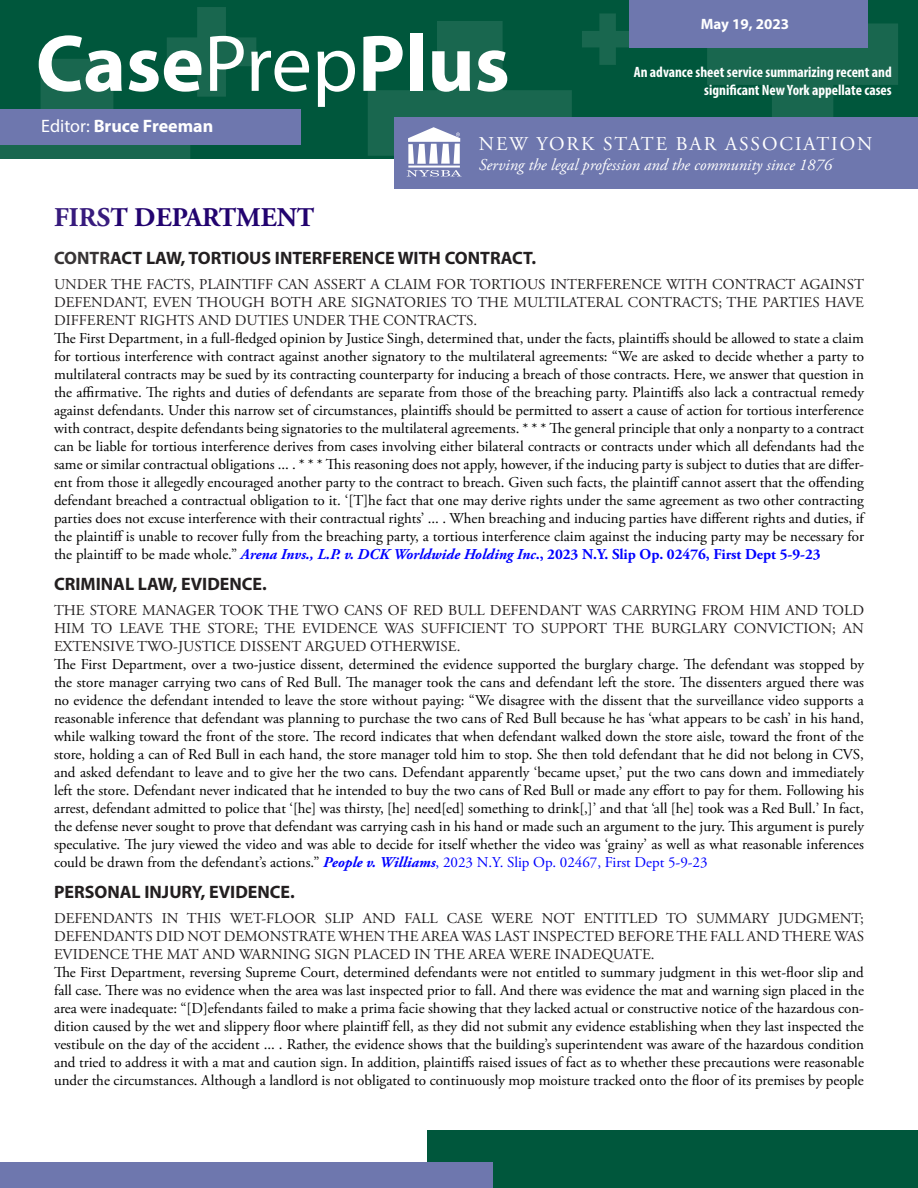
<style>
.page{position:relative;width:918px;height:1188px;background:#fff}
.page>*{position:absolute;margin:0;border:0;box-sizing:border-box;transform-origin:0 0}
.t1{font:700 81px "Myriad Pro";color:#fff}
.department{font:700 27px "Adobe Garamond Pro";color:#22036f}
.t2{font:19.5px "Adobe Garamond Pro";letter-spacing:.1em;color:#fff}
.area_of_law{font:700 18px "Myriad Pro";color:#231f20}
.t3{font:700 18px "Myriad Pro";color:#fff}
.t4{font:italic 16.5px "Adobe Garamond Pro";color:#fff}
.Body_Copy{font:15px/18px "Adobe Garamond Pro";color:#000;text-align:justify}
.Body_Copy-2{font:15px/18px "Adobe Garamond Pro";color:#231f20;text-align:justify}
.Body_Copy-3{font:700 condensed 15px/18px "Myriad Pro";color:#fff;text-align:right}
.t5{font:700 15px "Myriad Pro";color:#fff}
.s1{font-weight:400}
.s2{font-weight:700;font-style:italic;color:#00f}
.s3{font-weight:700;color:#00f}
.s4{color:#00f}
</style>
<div class="page">
<div style="left:0;top:1px;width:918px;height:158px;background:#00573c"></div>
<svg style="left:582px;top:13px;width:51px;height:52px"></svg>
<svg style="left:0;top:7px;width:256px;height:152px"></svg>
<svg style="left:707px;top:0;width:191px;height:117px"></svg>
<div style="left:395px;top:117px;width:523px;height:72px;background:#6e77ae"></div>
<div style="left:629px;top:0;width:239px;height:47px;background:#6e77ae"></div>
<div style="left:0;top:110px;width:300px;height:35px;background:#6e77ae"></div>
<svg style="left:368px;top:21px;width:204px;height:168px"></svg>
<div style="left:428px;top:1131px;width:490px;height:57px;background:#00573c"></div>
<div style="left:0;top:1162px;width:493px;height:26px;background:#6e77ae"></div>
<p class="t5" style="left:701px;top:14px;width:90px">May 19, 2023</p>
<p class="Body_Copy-3" style="left:634px;top:63px;width:259px">An advance sheet service summarizing recent and significant New York appellate cases</p>
<p class="t1" style="left:36px;top:11px;width:475px">Case<span class="s1">Prep</span>Plus</p>
<p class="t2" style="left:479px;top:133px;width:395px">NEW YORK STATE BAR ASSOCIATION</p>
<p class="t4" style="left:479px;top:155px;width:355px">Serving the legal profession and the community since 1876</p>
<p class="t3" style="left:41px;top:114px;width:174px"><span class="s1">Editor:</span> Bruce Freeman</p>
<p class="department" style="left:54px;top:201px;width:262px">FIRST DEPARTMENT</p>
<p class="area_of_law" style="left:54px;top:246px;width:484px">CONTRACT LAW, TORTIOUS INTERFERENCE WITH CONTRACT.</p>
<p class="Body_Copy-2" style="left:54px;top:276px;width:812px">UNDER THE FACTS, PLAINTIFF CAN ASSERT A CLAIM FOR TORTIOUS INTERFERENCE WITH CONTRACT AGAINST DEFENDANT, EVEN THOUGH BOTH ARE SIGNATORIES TO THE MULTILATERAL CONTRACTS; THE PARTIES HAVE DIFFERENT RIGHTS AND DUTIES UNDER THE CONTRACTS.</p>
<p class="Body_Copy" style="left:54px;top:330px;width:812px">The First Department, in a full-fledged opinion by Justice Singh, determined that, under the facts, plaintiffs should be allowed to state a claim for tortious interference with contract against another signatory to the multilateral agreements: “We are asked to decide whether a party to multilateral contracts may be sued by its contracting counterparty for inducing a breach of those contracts. Here, we answer that question in the affirmative. The rights and duties of defendants are separate from those of the breaching party. Plaintiffs also lack a contractual remedy against defendants. Under this narrow set of circumstances, plaintiffs should be permitted to assert a cause of action for tortious interference with contract, despite defendants being signatories to the multilateral agreements. * * * The general principle that only a nonparty to a contract can be liable for tortious interference derives from cases involving either bilateral contracts or contracts under which all defendants had the same or similar contractual obligations ... . * * * This reasoning does not apply, however, if the inducing party is subject to duties that are differ&shy;ent from those it allegedly encouraged another party to the contract to breach. Given such facts, the plaintiff cannot assert that the offending defendant breached a contractual obligation to it. ‘[T]he fact that one may derive rights under the same agreement as two other contracting parties does not excuse interference with their contractual rights’ ... . When breaching and inducing parties have different rights and duties, if the plaintiff is unable to recover fully from the breaching party, a tortious interference claim against the inducing party may be necessary for the plaintiff to be made whole.” <span class="s2">Arena Invs., L.P. v. DCK Worldwide Holding Inc</span><span class="s3">., 2023 N.Y. Slip Op. 02476, First Dept 5-9-23</span></p>
<p class="area_of_law" style="left:54px;top:572px;width:214px">CRIMINAL LAW, EVIDENCE.</p>
<p class="Body_Copy-2" style="left:54px;top:602px;width:812px">THE STORE MANAGER TOOK THE TWO CANS OF RED BULL DEFENDANT WAS CARRYING FROM HIM AND TOLD HIM TO LEAVE THE STORE; THE EVIDENCE WAS SUFFICIENT TO SUPPORT THE BURGLARY CONVICTION; AN EXTENSIVE TWO-JUSTICE DISSENT ARGUED OTHERWISE.</p>
<p class="Body_Copy" style="left:54px;top:656px;width:812px">The First Department, over a two-justice dissent, determined the evidence supported the burglary charge. The defendant was stopped by the store manager carrying two cans of Red Bull. The manager took the cans and defendant left the store. The dissenters argued there was no evidence the defendant intended to leave the store without paying: “We disagree with the dissent that the surveillance video supports a reasonable inference that defendant was planning to purchase the two cans of Red Bull because he has ‘what appears to be cash’ in his hand, while walking toward the front of the store. The record indicates that when defendant walked down the store aisle, toward the front of the store, holding a can of Red Bull in each hand, the store manager told him to stop. She then told defendant that he did not belong in CVS, and asked defendant to leave and to give her the two cans. Defendant apparently ‘became upset,’ put the two cans down and immediately left the store. Defendant never indicated that he intended to buy the two cans of Red Bull or made any effort to pay for them. Following his arrest, defendant admitted to police that ‘[he] was thirsty, [he] need[ed] something to drink[,]’ and that ‘all [he] took was a Red Bull.’ In fact, the defense never sought to prove that defendant was carrying cash in his hand or made such an argument to the jury. This argument is purely speculative. The jury viewed the video and was able to decide for itself whether the video was ‘grainy’ as well as what reasonable inferences could be drawn from the defendant’s actions.” <span class="s2">People v. Williams</span><span class="s4">, 2023 N.Y. Slip Op. 02467, First Dept 5-9-23</span></p>
<p class="area_of_law" style="left:54px;top:881px;width:242px">PERSONAL INJURY, EVIDENCE.</p>
<p class="Body_Copy-2" style="left:54px;top:910px;width:812px">DEFENDANTS IN THIS WET-FLOOR SLIP AND FALL CASE WERE NOT ENTITLED TO SUMMARY JUDGMENT; DEFENDANTS DID NOT DEMONSTRATE WHEN THE AREA WAS LAST INSPECTED BEFORE THE FALL AND THERE WAS EVIDENCE THE MAT AND WARNING SIGN PLACED IN THE AREA WERE INADEQUATE.</p>
<p class="Body_Copy" style="left:54px;top:964px;width:812px">The First Department, reversing Supreme Court, determined defendants were not entitled to summary judgment in this wet-floor slip and fall case. There was no evidence when the area was last inspected prior to fall. And there was evidence the mat and warning sign placed in the area were inadequate: “[D]efendants failed to make a prima facie showing that they lacked actual or constructive notice of the hazardous con&shy;dition caused by the wet and slippery floor where plaintiff fell, as they did not submit any evidence establishing when they last inspected the vestibule on the day of the accident ... . Rather, the evidence shows that the building’s superintendent was aware of the hazardous condition and tried to address it with a mat and caution sign. In addition, plaintiffs raised issues of fact as to whether these precautions were reasonable under the circumstances. Although a landlord is not obligated to continuously mop moisture tracked onto the floor of its premises by people</p>
</div>
